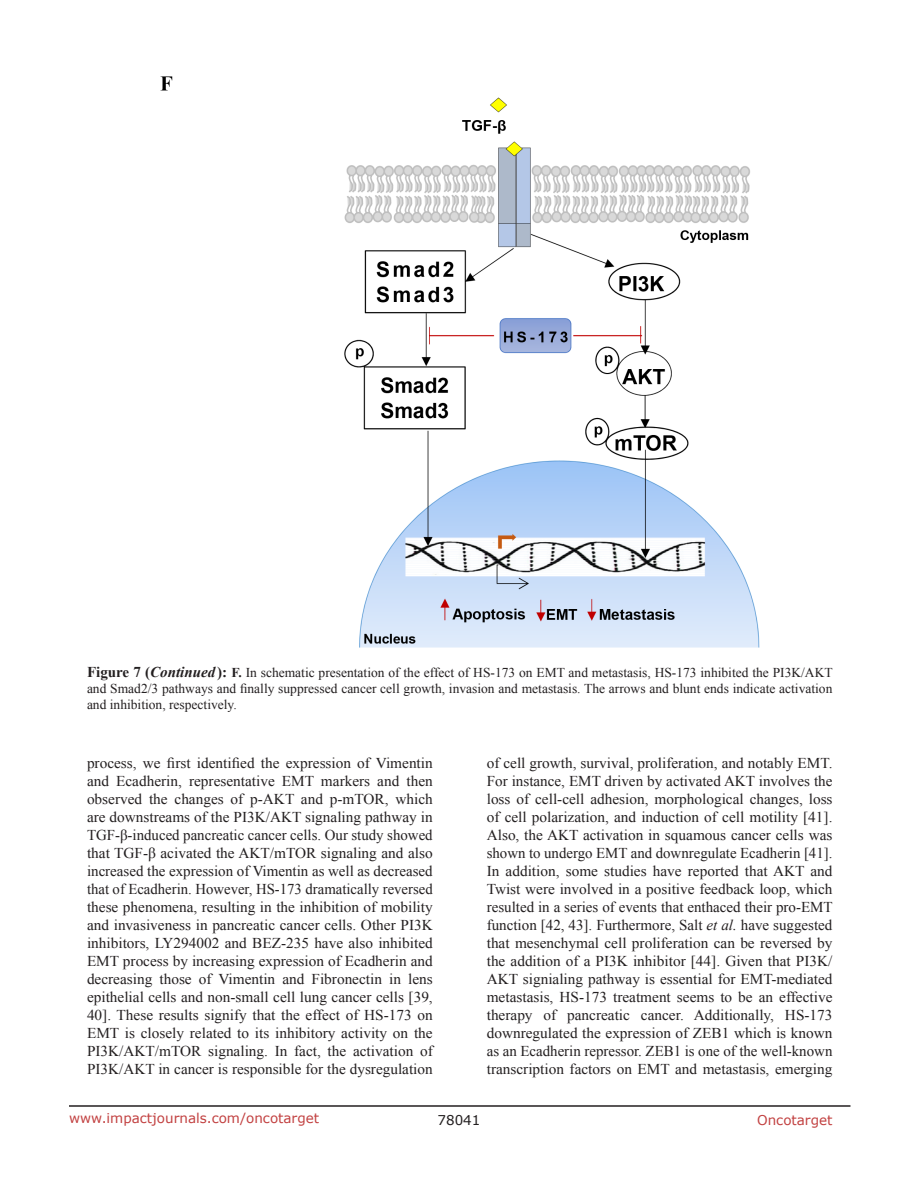
<style>
.page{position:relative;width:918px;height:1188px;background:#fff}
.page>*{position:absolute;margin:0;border:0;box-sizing:border-box;transform-origin:0 0}
.BodyText{font:15px/18px "Times New Roman";color:#231f20;text-align:justify}
.figuretext{font:13.5px/16.2px "Times New Roman";color:#231f20;text-align:justify}
.t1{font:13.5px "Verdana";color:#c24141}
.t2{font:13.5px "Verdana";color:#231f20}
.s1{font-weight:700;font-size:15px}
.s2{font-weight:700;font-style:italic;font-size:15px}
.s3{font-weight:700}
.s4{font-style:italic}
</style>
<div class="page">
<hr style="left:69px;top:1105px;width:781px;height:2px;background:#231f20">
<img style="left:160px;top:76px;width:600px;height:572px">
<p class="figuretext" style="left:87px;top:664px;width:747px"><span class="s1">Figure 7 (</span><span class="s2">Continued</span><span class="s1">):</span> <span class="s3">F.</span> In schematic presentation of the effect of HS-173 on EMT and metastasis, HS-173 inhibited the PI3K/AKT and Smad2/3 pathways and finally suppressed cancer cell growth, invasion and metastasis. The arrows and blunt ends indicate activation and inhibition, respectively.</p>
<p class="BodyText" style="left:87px;top:753px;width:347px">process, we first identified the expression of Vimentin and Ecadherin, representative EMT markers and then observed the changes of p-AKT and p-mTOR, which are downstreams of the PI3K/AKT signaling pathway in TGF-β-induced pancreatic cancer cells. Our study showed that TGF-β acivated the AKT/mTOR signaling and also increased the expression of Vimentin as well as decreased that of Ecadherin. However, HS-173 dramatically reversed these phenomena, resulting in the inhibition of mobility and invasiveness in pancreatic cancer cells. Other PI3K inhibitors, LY294002 and BEZ-235 have also inhibited EMT process by increasing expression of Ecadherin and decreasing those of Vimentin and Fibronectin in lens epithelial cells and non-small cell lung cancer cells [39, 40]. These results signify that the effect of HS-173 on EMT is closely related to its inhibitory activity on the PI3K/AKT/mTOR signaling. In fact, the activation of PI3K/AKT in cancer is responsible for the dysregulation</p>
<p class="BodyText" style="left:487px;top:753px;width:348px">of cell growth, survival, proliferation, and notably EMT.<br>For instance, EMT driven by activated AKT involves the loss of cell-cell adhesion, morphological changes, loss of cell polarization, and induction of cell motility [41].<br>Also, the AKT activation in squamous cancer cells was shown to undergo EMT and downregulate Ecadherin [41].<br>In addition, some studies have reported that AKT and Twist were involved in a positive feedback loop, which resulted in a series of events that enthaced their pro-EMT function [42, 43]. Furthermore, Salt <span class="s4">et al.</span> have suggested that mesenchymal cell proliferation can be reversed by the addition of a PI3K inhibitor [44]. Given that PI3K/ AKT signialing pathway is essential for EMT-mediated metastasis, HS-173 treatment seems to be an effective therapy of pancreatic cancer. Additionally, HS-173 downregulated the expression of ZEB1 which is known as an Ecadherin repressor. ZEB1 is one of the well-known transcription factors on EMT and metastasis, emerging</p>
<p class="t1" style="left:69px;top:1109px;width:252px">www.impactjournals.com/oncotarget</p>
<p class="t2" style="left:438px;top:1111px;width:44px">78041</p>
<p class="t1" style="left:757px;top:1111px;width:77px">Oncotarget</p>
</div>
